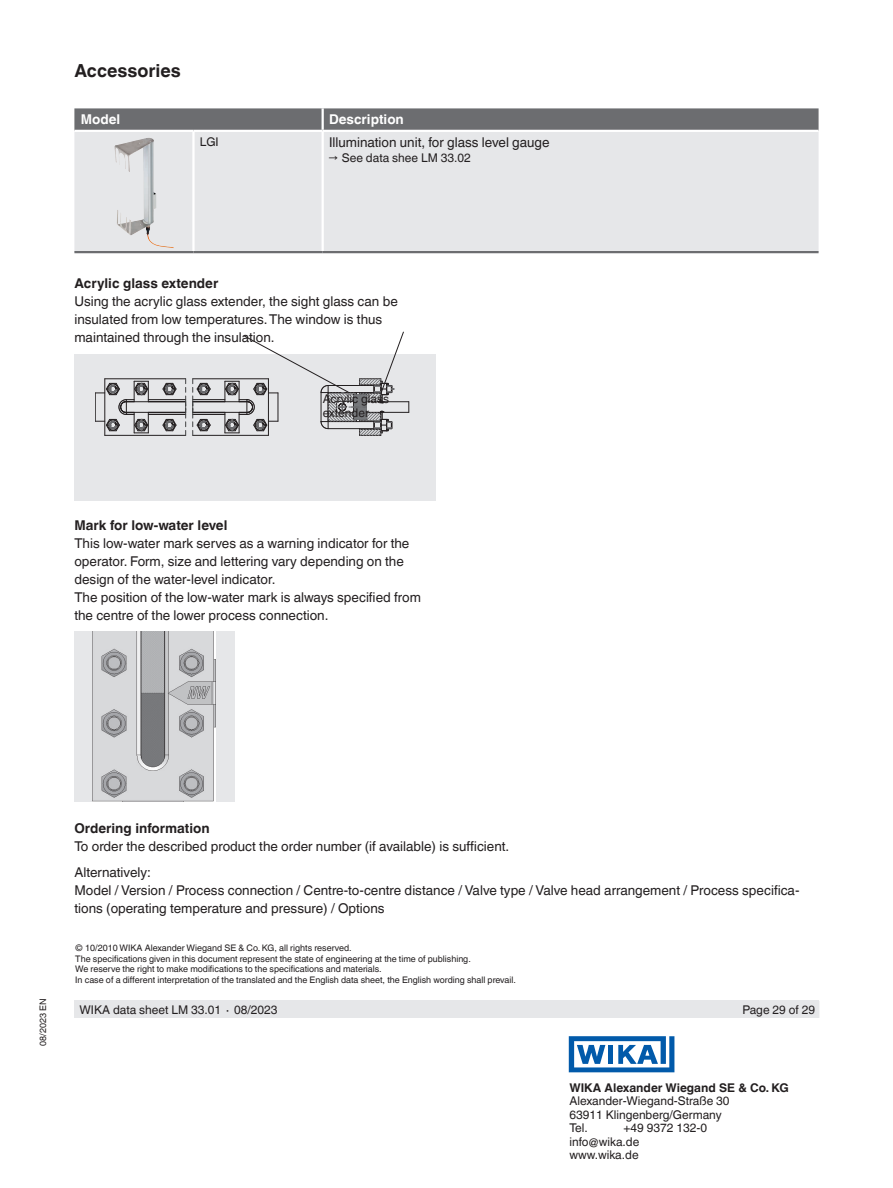
<style>
.page{position:relative;width:893px;height:1188px;background:#fff}
.page>*{position:absolute;margin:0;border:0;box-sizing:border-box;transform-origin:0 0}
.t1{font:700 18px "Helvetica World";color:#231f20}
.t2{font:13.5px/18px "Helvetica World";color:#231f20}
.t3{font:700 13.5px "Helvetica World";color:#231f20}
.t4{font:700 13.5px "Helvetica World";color:#fff}
.t5{font:12px/13.5px "Helvetica World";color:#231f20}
.t6{font:700 12px "Helvetica World";color:#231f20}
.t7{font:9px/10.5px "Helvetica World";color:#231f20}
</style>
<div class="page">
<div style="left:74px;top:631px;width:161px;height:170px;background:#e6e7e9"></div>
<img style="left:92px;top:631px;width:123px;height:170px">
<div style="left:74px;top:1000px;width:745px;height:18px;background:#e6e7e9"></div>
<svg style="left:569px;top:1036px;width:105px;height:36px"></svg>
<div style="left:74px;top:354px;width:361px;height:146px;background:#e6e7e9"></div>
<hr style="left:148px;top:414px;width:38px;height:1px;background:#231f20">
<hr style="left:193px;top:414px;width:32px;height:1px;background:#231f20">
<hr style="left:148px;top:399px;width:38px;height:1px;background:#231f20">
<hr style="left:193px;top:399px;width:32px;height:1px;background:#231f20">
<hr style="left:105px;top:435px;width:81px;height:1px;background:#231f20">
<hr style="left:193px;top:435px;width:75px;height:1px;background:#231f20">
<hr style="left:105px;top:379px;width:1px;height:56px;background:#231f20">
<hr style="left:105px;top:379px;width:81px;height:1px;background:#231f20">
<hr style="left:193px;top:379px;width:75px;height:1px;background:#231f20">
<hr style="left:126px;top:401px;width:60px;height:1px;background:#231f20">
<hr style="left:193px;top:401px;width:54px;height:1px;background:#231f20">
<hr style="left:126px;top:412px;width:60px;height:1px;background:#231f20">
<hr style="left:193px;top:412px;width:54px;height:1px;background:#231f20">
<svg style="left:185px;top:379px;width:1px;height:56px"></svg>
<svg style="left:162px;top:383px;width:15px;height:12px"></svg>
<svg style="left:192px;top:379px;width:19px;height:56px"></svg>
<svg style="left:162px;top:419px;width:15px;height:13px"></svg>
<svg style="left:95px;top:381px;width:54px;height:53px"></svg>
<svg style="left:225px;top:331px;width:185px;height:105px"></svg>
<svg style="left:74px;top:108px;width:745px;height:22px;background:#707174"></svg>
<div style="left:74px;top:132px;width:745px;height:119px;background:#e6e7e9"></div>
<hr style="left:192px;top:132px;width:3px;height:119px;background:#fff">
<hr style="left:322px;top:132px;width:2px;height:119px;background:#fff">
<hr style="left:322px;top:108px;width:2px;height:22px;background:#fff">
<hr style="left:74px;top:251px;width:119px;height:2px;background:#6c6d70">
<hr style="left:193px;top:251px;width:130px;height:2px;background:#6c6d70">
<hr style="left:323px;top:251px;width:496px;height:2px;background:#6c6d70">
<img style="left:115px;top:138px;width:59px;height:110px">
<h1 class="t1" style="left:74px;top:60px;width:108px">Accessories</h1>
<p class="t4" style="left:81px;top:112px;width:41px">Model</p>
<p class="t4" style="left:329px;top:112px;width:76px">Description</p>
<p class="t5" style="left:200px;top:135px;width:20px">LGI</p>
<p class="t2" style="left:329px;top:133px;width:222px">Illumination unit, for glass level gauge</p>
<p class="t5" style="left:329px;top:151px;width:143px">→ See data shee LM 33.02</p>
<p class="t3" style="left:74px;top:275px;width:145px">Acrylic glass extender</p>
<p class="t2" style="left:74px;top:292px;width:325px">Using the acrylic glass extender, the sight glass can be insulated from low temperatures. The window is thus maintained through the insulation.</p>
<p class="t5" style="left:323px;top:392px;width:68px">Acrylic glass extender</p>
<p class="t3" style="left:74px;top:517px;width:154px">Mark for low-water level</p>
<p class="t2" style="left:74px;top:534px;width:348px">This low-water mark serves as a warning indicator for the operator. Form, size and lettering vary depending on the design of the water-level indicator.<br>The position of the low-water mark is always specified from the centre of the lower process connection.</p>
<p class="t7" style="left:38px;top:1046px;width:49px;rotate:-90deg">08/2023 EN</p>
<p class="t3" style="left:74px;top:821px;width:137px">Ordering information</p>
<p class="t2" style="left:74px;top:834px;width:436px;line-height:25.5px">To order the described product the order number (if available) is sufficient.<br>Alternatively:</p>
<p class="t2" style="left:74px;top:881px;width:727px">Model / Version / Process connection / Centre-to-centre distance / Valve type / Valve head arrangement / Process specifica&shy;tions (operating temperature and pressure) / Options</p>
<p class="t7" style="left:75px;top:943px;width:442px">© 10/2010 WIKA Alexander Wiegand SE &amp; Co. KG, all rights reserved.<br>The specifications given in this document represent the state of engineering at the time of publishing.<br>We reserve the right to make modifications to the specifications and materials.<br>In case of a different interpretation of the translated and the English data sheet, the English wording shall prevail.</p>
<p class="t5" style="left:80px;top:1003px;width:200px">WIKA data sheet LM 33.01 ∙ 08/2023</p>
<p class="t5" style="left:742px;top:1003px;width:74px">Page 29 of 29</p>
<p class="t6" style="left:569px;top:1080px;width:221px">WIKA Alexander Wiegand SE &amp; Co. KG</p>
<p class="t5" style="left:569px;top:1094px;width:162px">Alexander-Wiegand-Straße 30<br>63911 Klingenberg/Germany<br>Tel.</p>
<p class="t5" style="left:569px;top:1121px;width:139px;text-indent:54px">+49 9372 132-0 info@wika.de www.wika.de</p>
</div>
